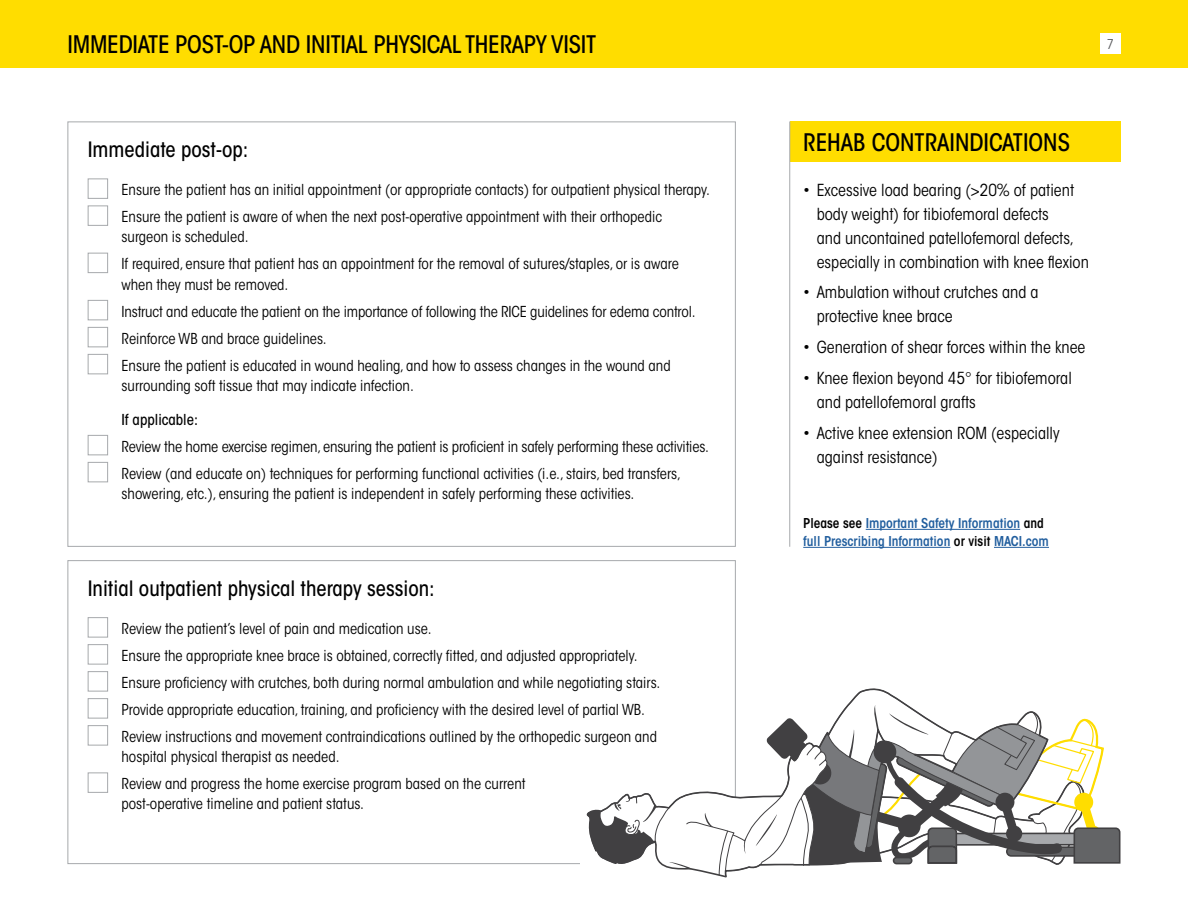
<style>
.page{position:relative;width:1188px;height:918px;background:#fff}
.page>*{position:absolute;margin:0;border:0;box-sizing:border-box;transform-origin:0 0}
.t1{font:500 condensed 24px "ITC Avant Garde Std";letter-spacing:-.01em;color:#000}
.t2{font:500 condensed 21px "ITC Avant Garde Std";color:#000}
.t3{font:condensed 16.5px/24px "ITC Avant Garde Std";color:#000}
.t4{font:condensed 15px/27px "ITC Avant Garde Std";color:#000}
.t5{font:500 condensed 15px "ITC Avant Garde Std";color:#000}
.t6{font:600 condensed 13.5px/18px "ITC Avant Garde Std";color:#215e9e}
.t7{font:condensed 13.5px "ITC Avant Garde Std";color:#58595b}
.s1{color:#000}
</style>
<div class="page">
<div style="left:0;top:0;width:1188px;height:68px;background:#fd0"></div>
<div style="left:790px;top:122px;width:330px;height:40px;background:#fd0"></div>
<div style="left:1100px;top:34px;width:20px;height:20px;background:#fff"></div>
<div style="left:88px;top:178px;width:20px;height:21px;background:#fff;border:1px solid #a7a9ac"></div>
<div style="left:88px;top:206px;width:20px;height:20px;background:#fff;border:1px solid #a7a9ac"></div>
<div style="left:88px;top:253px;width:20px;height:20px;background:#fff;border:1px solid #a7a9ac"></div>
<div style="left:88px;top:300px;width:20px;height:20px;background:#fff;border:1px solid #a7a9ac"></div>
<div style="left:88px;top:327px;width:20px;height:20px;background:#fff;border:1px solid #a7a9ac"></div>
<div style="left:88px;top:354px;width:20px;height:20px;background:#fff;border:1px solid #a7a9ac"></div>
<div style="left:88px;top:435px;width:20px;height:20px;background:#fff;border:1px solid #a7a9ac"></div>
<div style="left:88px;top:462px;width:20px;height:20px;background:#fff;border:1px solid #a7a9ac"></div>
<div style="left:88px;top:617px;width:20px;height:21px;background:#fff;border:1px solid #a7a9ac"></div>
<div style="left:88px;top:644px;width:20px;height:20px;background:#fff;border:1px solid #a7a9ac"></div>
<div style="left:88px;top:671px;width:20px;height:21px;background:#fff;border:1px solid #a7a9ac"></div>
<div style="left:88px;top:698px;width:20px;height:20px;background:#fff;border:1px solid #a7a9ac"></div>
<div style="left:88px;top:725px;width:20px;height:21px;background:#fff;border:1px solid #a7a9ac"></div>
<div style="left:88px;top:772px;width:20px;height:21px;background:#fff;border:1px solid #a7a9ac"></div>
<svg style="left:587px;top:688px;width:533px;height:190px"></svg>
<hr style="left:789px;top:122px;width:1px;height:425px;background:#a7a9ac">
<hr style="left:866px;top:529px;width:154px;height:1px;background:#215e9e">
<hr style="left:803px;top:547px;width:147px;height:1px;background:#215e9e">
<hr style="left:994px;top:547px;width:55px;height:1px;background:#215e9e">
<h1 class="t1" style="left:68px;top:29px;width:530px">IMMEDIATE POST-OP AND INITIAL PHYSICAL THERAPY VISIT</h1>
<h2 class="t2" style="left:88px;top:137px;width:162px">Immediate post-op:</h2>
<p class="t4" style="left:122px;top:176px;width:590px">Ensure the patient has an initial appointment (or appropriate contacts) for outpatient physical therapy.<br>Ensure the patient is aware of when the next post-operative appointment with their orthopedic</p>
<p class="t4" style="left:122px;top:223px;width:559px">surgeon is scheduled.<br>If required, ensure that patient has an appointment for the removal of sutures/staples, or is aware</p>
<p class="t4" style="left:122px;top:271px;width:576px">when they must be removed.<br>Instruct and educate the patient on the importance of following the RICE guidelines for edema control.<br>Reinforce WB and brace guidelines.<br>Ensure the patient is educated in wound healing, and how to assess changes in the wound and</p>
<p class="t4" style="left:122px;top:372px;width:294px">surrounding soft tissue that may indicate infection.</p>
<p class="t5" style="left:122px;top:410px;width:78px">If applicable:</p>
<p class="t4" style="left:122px;top:433px;width:589px">Review the home exercise regimen, ensuring the patient is proficient in safely performing these activities.<br>Review (and educate on) techniques for performing functional activities (i.e., stairs, bed transfers,</p>
<p class="t4" style="left:122px;top:480px;width:514px">showering, etc.), ensuring the patient is independent in safely performing these activities.</p>
<h2 class="t2" style="left:88px;top:576px;width:349px">Initial outpatient physical therapy session:</h2>
<p class="t4" style="left:122px;top:615px;width:540px">Review the patient’s level of pain and medication use.<br>Ensure the appropriate knee brace is obtained, correctly fitted, and adjusted appropriately.<br>Ensure proficiency with crutches, both during normal ambulation and while negotiating stairs.<br>Provide appropriate education, training, and proficiency with the desired level of partial WB.<br>Review instructions and movement contraindications outlined by the orthopedic surgeon and</p>
<p class="t4" style="left:122px;top:743px;width:406px">hospital physical therapist as needed.<br>Review and progress the home exercise program based on the current</p>
<p class="t4" style="left:122px;top:790px;width:244px">post-operative timeline and patient status.</p>
<p class="t7" style="left:1107px;top:36px;width:9px">7</p>
<h1 class="t1" style="left:803px;top:128px;width:268px">REHAB CONTRAINDICATIONS</h1>
<p class="t3" style="left:817px;top:178px;width:274px;text-indent:-13px">• Excessive load bearing (&gt;20% of patient body weight) for tibiofemoral defects<br>and uncontained patellofemoral defects, especially in combination with knee flexion</p>
<p class="t3" style="left:817px;top:280px;width:223px;text-indent:-13px">• Ambulation without crutches and a protective knee brace</p>
<p class="t3" style="left:803px;top:335px;width:284px">• Generation of shear forces within the knee</p>
<p class="t3" style="left:817px;top:366px;width:257px;text-indent:-13px">• Knee flexion beyond 45° for tibiofemoral and patellofemoral grafts</p>
<p class="t3" style="left:817px;top:421px;width:244px;text-indent:-13px">• Active knee extension ROM (especially against resistance)</p>
<p class="t6" style="left:803px;top:514px;width:247px"><span class="s1">Please see</span> Important Safety Information <span class="s1">and </span>full Prescribing Information <span class="s1">or visit</span> MACI.com</p>
</div>
